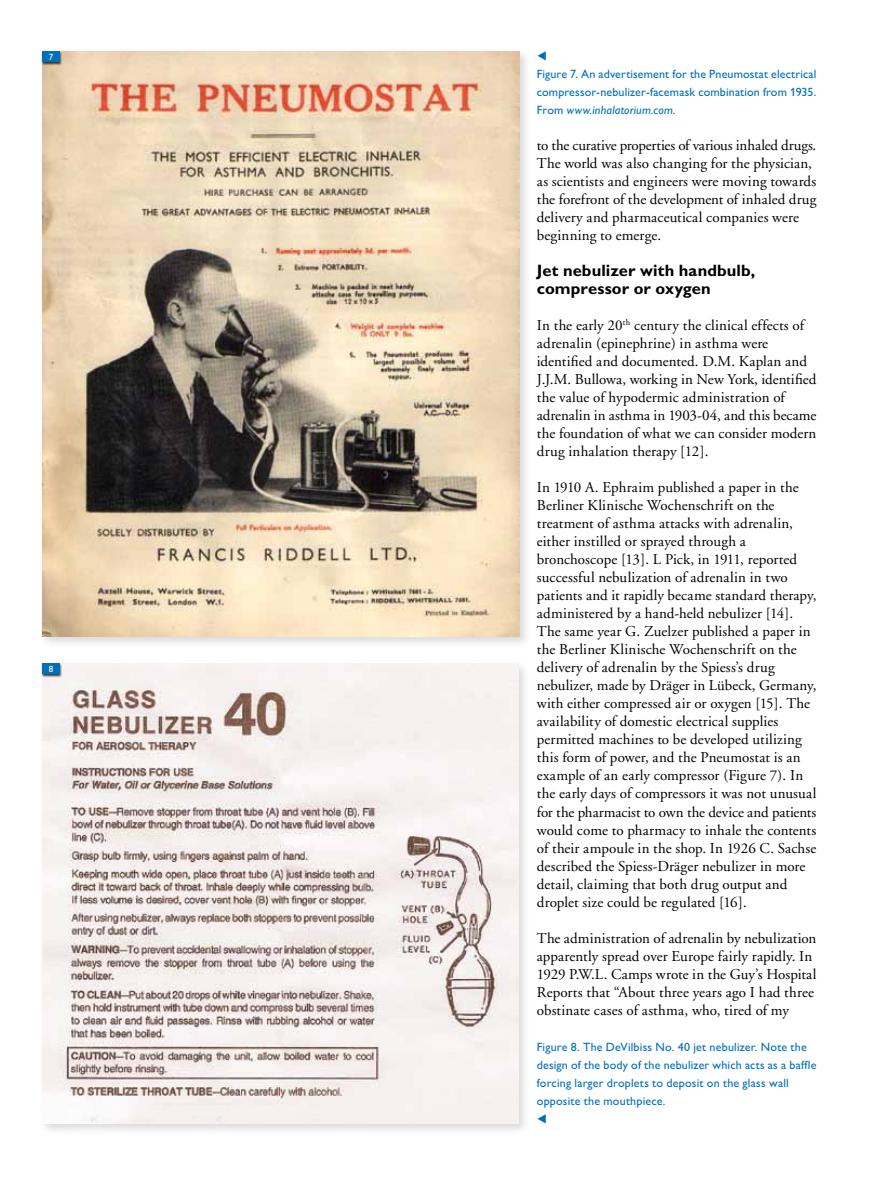
<style>
.page{position:relative;width:893px;height:1187px;background:#fff}
.page>*{position:absolute;margin:0;border:0;box-sizing:border-box;transform-origin:0 0}
.t1{font:700 16.5px/18px "Gill Sans Alt One WGL";letter-spacing:.005em;color:#000}
.t2{font:15px/18px "Adobe Garamond";letter-spacing:.005em;color:#000}
.t3{font:12px/18px "Gill Sans Alt One WGL";letter-spacing:.015em;color:#0070ba;text-align:justify}
.t4{font:12px "European Pi Three";color:#0070ba}
.t5{font:9px "Gill Sans Alt One WGL";color:#fff}
.s1{font-style:italic}
</style>
<div class="page">
<div style="left:39px;top:47px;width:493px;height:602px;background:#000;opacity:.15"></div>
<img style="left:43px;top:51px;width:477px;height:585px">
<div style="left:39px;top:659px;width:492px;height:476px;background:#000;opacity:.15"></div>
<img style="left:43px;top:663px;width:476px;height:460px">
<div style="left:42px;top:51px;width:21px;height:14px;background:#000;opacity:.75"></div>
<div style="left:43px;top:51px;width:17px;height:11px;background:#0070ba"></div>
<div style="left:42px;top:663px;width:21px;height:14px;background:#000;opacity:.75"></div>
<div style="left:43px;top:663px;width:17px;height:11px;background:#0070ba"></div>
<p class="t5" style="left:49px;top:51px;width:6px">7</p>
<p class="t5" style="left:49px;top:663px;width:6px">8</p>
<p class="t4" style="left:537px;top:48px;width:12px">F</p>
<p class="t3" style="left:537px;top:65px;width:281px">Figure 7. An advertisement for the Pneumostat electrical compressor-nebulizer-facemask combination from 1935.<br>From <span class="s1">www.inhalatorium.com</span>.</p>
<p class="t2" style="left:537px;top:137px;width:281px">to the curative properties of various inhaled drugs.<br>The world was also changing for the physician, as scientists and engineers were moving towards the forefront of the development of inhaled drug delivery and pharmaceutical companies were beginning to emerge.</p>
<p class="t1" style="left:537px;top:261px;width:220px">Jet nebulizer with handbulb, compressor or oxygen</p>
<p class="t2" style="left:537px;top:317px;width:281px">In the early 20<sup>th</sup> century the clinical effects of adrenalin (epinephrine) in asthma were identified and documented. D.M. Kaplan and J.J.M. Bullowa, working in New York, identified the value of hypodermic administration of adrenalin in asthma in 1903-04, and this became the foundation of what we can consider modern drug inhalation therapy [12].</p>
<p class="t2" style="left:537px;top:479px;width:281px">In 1910 A. Ephraim published a paper in the Berliner Klinische Wochenschrift on the treatment of asthma attacks with adrenalin, either instilled or sprayed through a bronchoscope [13]. L Pick, in 1911, reported successful nebulization of adrenalin in two patients and it rapidly became standard therapy, administered by a hand-held nebulizer [14].<br>The same year G. Zuelzer published a paper in the Berliner Klinische Wochenschrift on the delivery of adrenalin by the Spiess’s drug nebulizer, made by Dräger in Lübeck, Germany, with either compressed air or oxygen [15]. The availability of domestic electrical supplies permitted machines to be developed utilizing this form of power, and the Pneumostat is an example of an early compressor (Figure 7). In the early days of compressors it was not unusual for the pharmacist to own the device and patients would come to pharmacy to inhale the contents of their ampoule in the shop. In 1926 C. Sachse described the Spiess-Dräger nebulizer in more detail, claiming that both drug output and droplet size could be regulated [16].</p>
<p class="t2" style="left:537px;top:929px;width:281px">The administration of adrenalin by nebulization apparently spread over Europe fairly rapidly. In 1929 P.W.L. Camps wrote in the Guy’s Hospital Reports that “About three years ago I had three obstinate cases of asthma, who, tired of my</p>
<p class="t3" style="left:537px;top:1037px;width:281px;text-align:left">Figure 8. The DeVilbiss No. 40 jet nebulizer. Note the design of the body of the nebulizer which acts as a baffle forcing larger droplets to deposit on the glass wall opposite the mouthpiece.</p>
<p class="t4" style="left:537px;top:1110px;width:12px">F</p>
</div>
